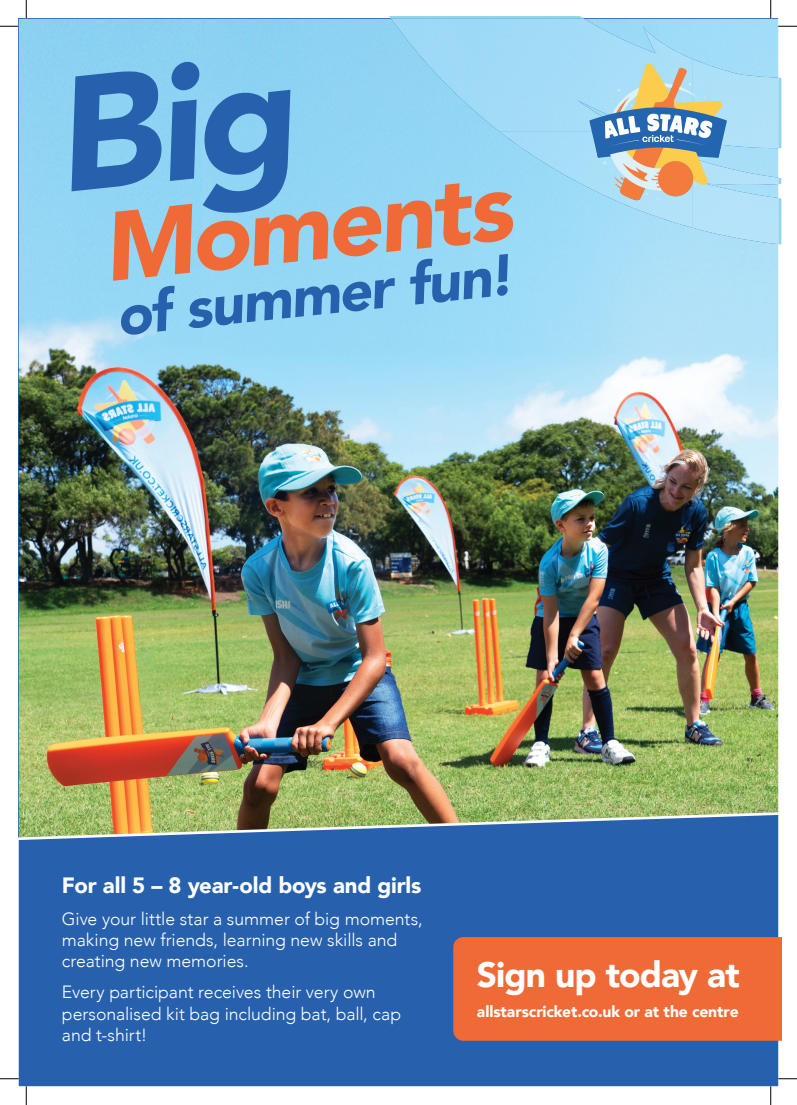
<style>
.page{position:relative;width:797px;height:1105px;background:#fff}
.page>*{position:absolute;margin:0;border:0;box-sizing:border-box;transform-origin:0 0}
.t1{font:italic 900 96.5px "Avenir";color:#ef6a37}
.t2{font:italic 900 57.5px "Avenir";color:#2761ad}
.t3{font:900 35.25px "Avenir";letter-spacing:-.025em;color:#fff}
.t4{font:900 22.12px "Avenir";letter-spacing:-.01em;color:#fff}
.t5{font:300 17.62px/21.2px "Avenir";letter-spacing:-.005em;color:#fff}
.t6{font:900 15.62px "Avenir";letter-spacing:-.005em;color:#fff}
</style>
<div class="page">
<img style="left:19px;top:19px;width:759px;height:792px">
<svg style="left:16px;top:811px;width:765px;height:278px;background:#346aaa"></svg>
<div style="left:453px;top:937px;width:328px;height:104px;background:#ef6a37"></div>
<svg style="left:389px;top:16px;width:392px;height:228px;background:#99d8f5"></svg>
<img style="left:391px;top:19px;width:301px;height:75px">
<img style="left:692px;top:59px;width:86px;height:185px">
<img style="left:456px;top:94px;width:133px;height:38px">
<img style="left:499px;top:131px;width:90px;height:38px">
<img style="left:554px;top:169px;width:138px;height:38px">
<img style="left:629px;top:207px;width:63px;height:21px">
<svg style="left:589px;top:64px;width:138px;height:136px;background:#a9b9bc"></svg>
<svg style="left:0;top:25px;width:19px;height:2px"></svg>
<svg style="left:778px;top:25px;width:19px;height:2px"></svg>
<svg style="left:0;top:1078px;width:19px;height:1px"></svg>
<svg style="left:778px;top:1078px;width:19px;height:1px"></svg>
<svg style="left:25px;top:0;width:2px;height:19px"></svg>
<svg style="left:25px;top:1086px;width:2px;height:19px"></svg>
<svg style="left:770px;top:0;width:1px;height:19px"></svg>
<svg style="left:770px;top:1086px;width:1px;height:19px"></svg>
<div style="left:60px;top:61px;width:242px;height:155px;background:#8fd4f4"></div>
<h1 class="t1" style="left:94px;top:169px;width:412px;rotate:-6deg">Moments</h1>
<h2 class="t2" style="left:111px;top:269px;width:400px;rotate:-6deg">of summer fun!</h2>
<p class="t4" style="left:62px;top:867px;width:361px">For all 5 – 8 year-old boys and girls</p>
<p class="t5" style="left:62px;top:908px;width:362px">Give your little star a summer of big moments, making new friends, learning new skills and creating new memories.</p>
<p class="t5" style="left:62px;top:982px;width:341px">Every participant receives their very own personalised kit bag including bat, ball, cap and t-shirt!</p>
<h3 class="t3" style="left:477px;top:944px;width:264px">Sign up today at</h3>
<p class="t6" style="left:477px;top:998px;width:263px">allstarscricket.co.uk or at the centre</p>
</div>
